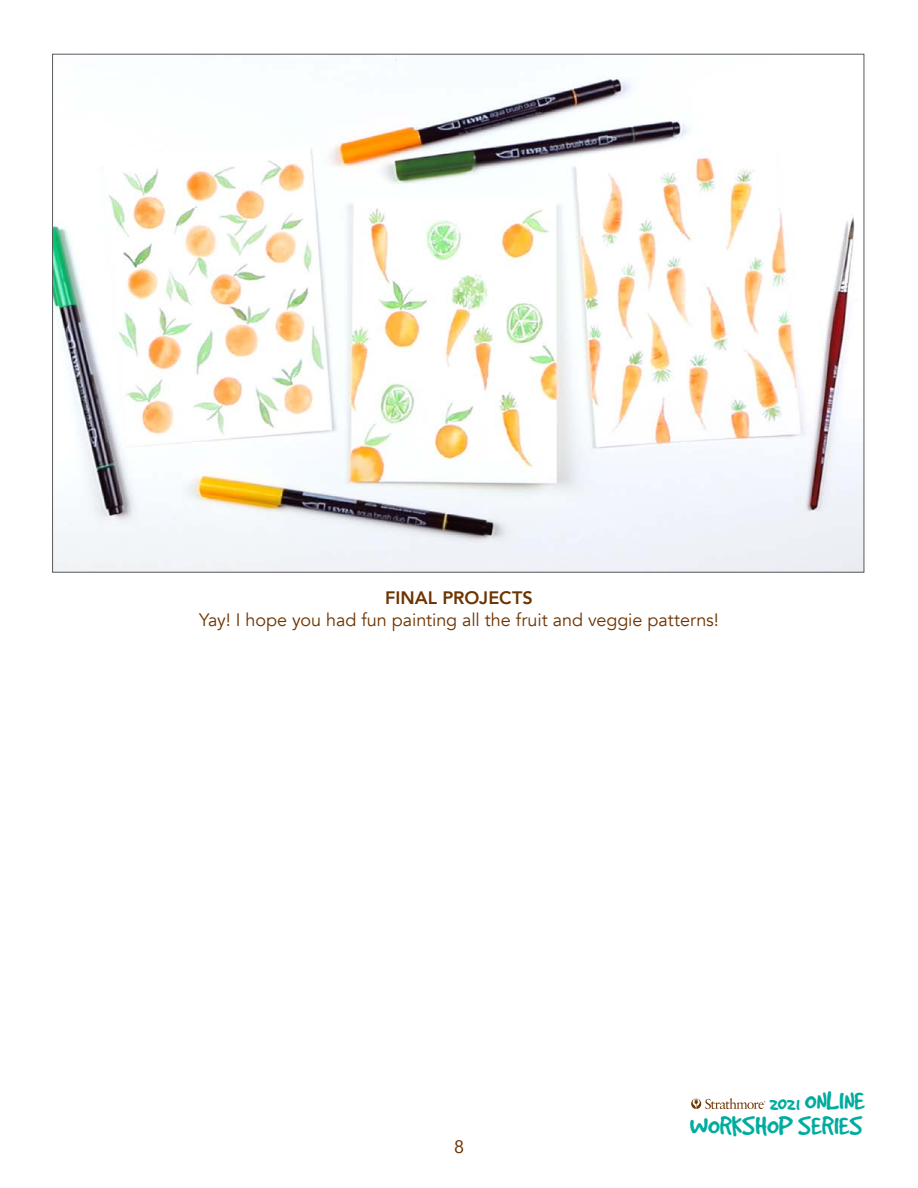
<style>
.page{position:relative;width:918px;height:1188px;background:#fff}
.page>*{position:absolute;margin:0;border:0;box-sizing:border-box;transform-origin:0 0}
.t1{font:29.55px/24.6px "Good Dog";color:#00aca0;text-align:right}
.t2{font:18px "Avenir";letter-spacing:-.005em;color:#6e3400}
.t3{font:800 18px "Avenir";color:#6e3400}
.t4{font:18px "Avenir";color:#6e3400}
.s1{font-size:21.45px}
</style>
<div class="page">
<img style="left:54px;top:59px;width:808px;height:511px">
<svg style="left:691px;top:1098px;width:75px;height:11px"></svg>
<p class="t3" style="left:385px;top:584px;width:149px">FINAL PROJECTS</p>
<p class="t2" style="left:199px;top:609px;width:521px">Yay! I hope you had fun painting all the fruit and veggie patterns!</p>
<p class="t4" style="left:454px;top:1133px;width:12px">8</p>
<h1 class="t1" style="left:690px;top:1088px;width:176px"><span class="s1">2021</span> ONLINE<br>WORKSHOP SERIES</h1>
</div>
